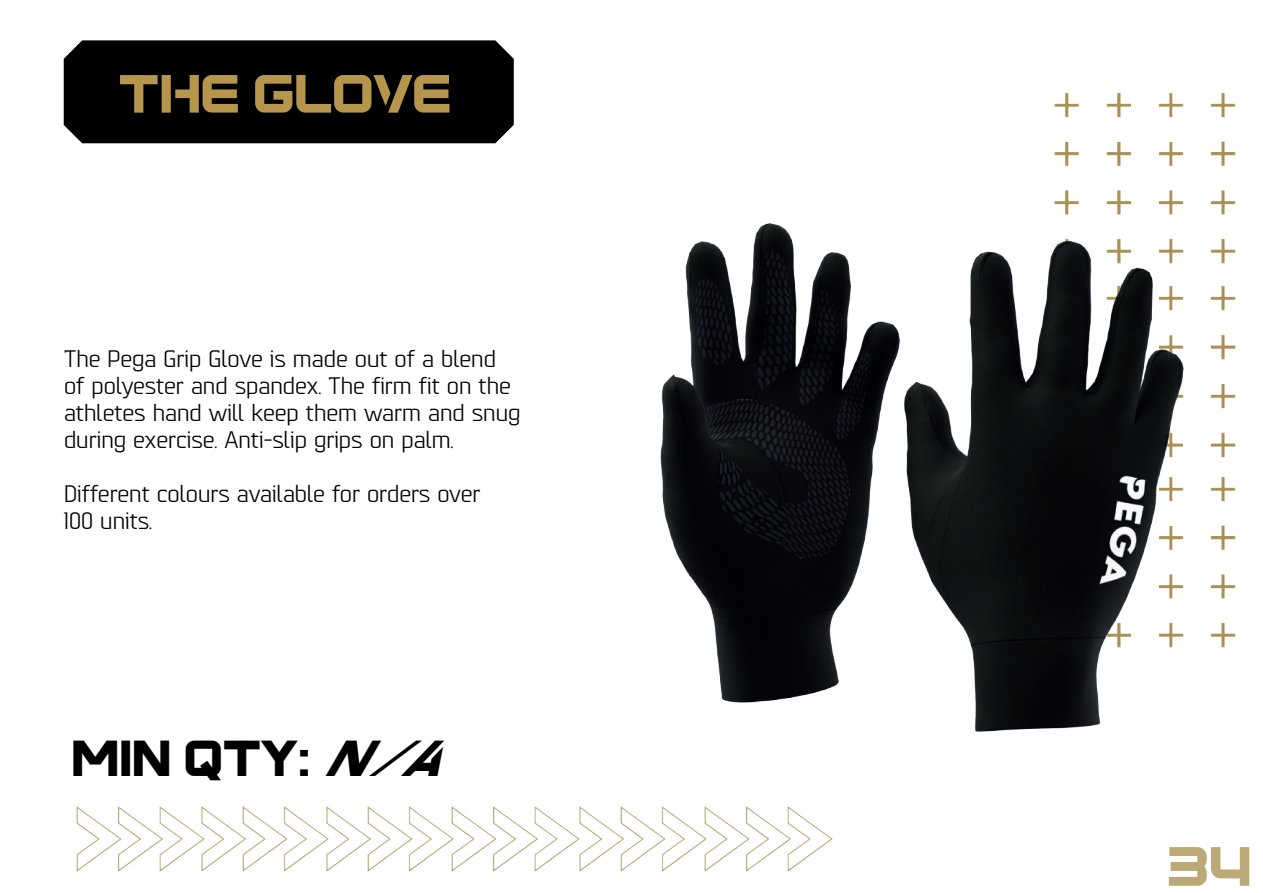
<style>
.page{position:relative;width:1263px;height:893px;background:#fff}
.page>*{position:absolute;margin:0;border:0;box-sizing:border-box;transform-origin:0 0}
.t1{font:52.5px "b Biger Over";color:#bbaa75}
.t2{font:51px "b Biger Over";color:#b6964d}
.t3{font:48px "b Biger Over";color:#000001}
.t4{font:22.5px/27px "Gepeste V";color:#000001}
.s1{font-style:italic;color:#000}
</style>
<div class="page">
<img style="left:1219px;top:477px;width:17px;height:171px">
<img style="left:1219px;top:286px;width:17px;height:172px">
<img style="left:1219px;top:93px;width:17px;height:171px">
<div style="left:63px;top:40px;width:451px;height:104px;background:#000001"></div>
<img style="left:76px;top:806px;width:103px;height:66px">
<img style="left:179px;top:806px;width:125px;height:66px">
<img style="left:304px;top:806px;width:126px;height:66px">
<img style="left:430px;top:806px;width:127px;height:66px">
<img style="left:557px;top:806px;width:126px;height:66px">
<img style="left:683px;top:827px;width:150px;height:45px">
<img style="left:634px;top:93px;width:585px;height:734px">
<h2 class="t2" style="left:118px;top:72px;width:335px">THE GLOVE</h2>
<p class="t4" style="left:64px;top:345px;width:458px">The Pega Grip Glove is made out of a blend of polyester and spandex. The firm fit on the athletes hand will keep them warm and snug during exercise. Anti-slip grips on palm.</p>
<p class="t4" style="left:64px;top:480px;width:418px">Different colours available for orders over<br>100 units.</p>
<h3 class="t3" style="left:71px;top:738px;width:396px">MIN QTY: <span class="s1">N/A</span></h3>
<h1 class="t1" style="left:1167px;top:844px;width:86px">34</h1>
</div>
